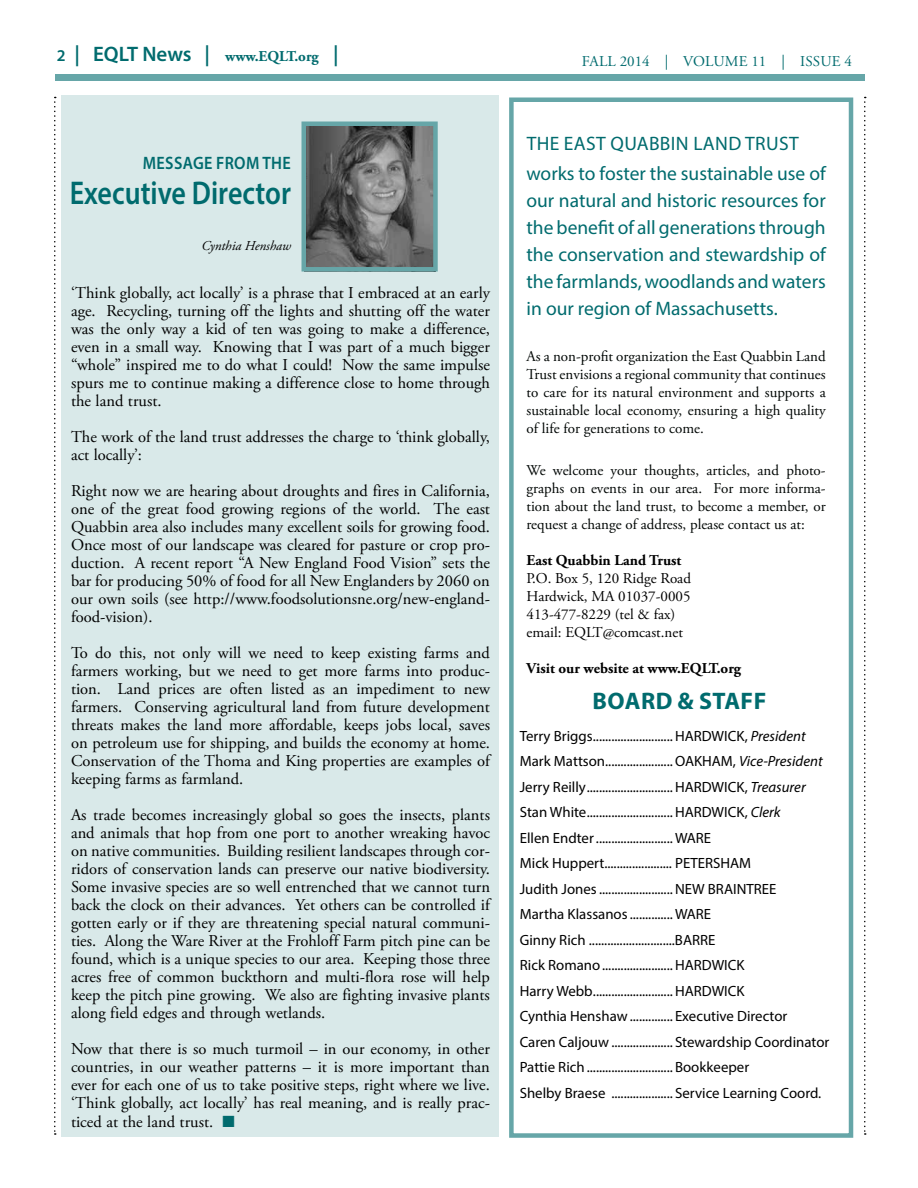
<style>
.page{position:relative;width:918px;height:1188px;background:#fff}
.page>*{position:absolute;margin:0;border:0;box-sizing:border-box;transform-origin:0 0}
.t1{font:600 33px "Myriad Pro";color:#006b6e;scale:.85 1}
.t2{font:700 24px "Myriad Pro";letter-spacing:.02em;color:#006b6e}
.t3{font:19.5px/27px "Myriad Pro";color:#006b6e;text-align:justify}
.t4{font:19.5px/30px "Myriad Pro";letter-spacing:.02em;color:#006b6e}
.t5{font:600 18px "Myriad Pro";color:#006b6e;scale:.9 1}
.t6{font:16.5px/18px "Adobe Garamond Pro";color:#000;text-align:justify}
.t7{font:15px/18px "Adobe Garamond Pro";color:#000604;text-align:justify}
.t8{font:15px/18px "Adobe Garamond Pro";color:#000100}
.t9{font:700 15px "Adobe Garamond Pro";color:#000100}
.t10{font:700 15px "Adobe Garamond Pro";color:#006b6e}
.t11{font:15px "Adobe Garamond Pro";letter-spacing:.015em;color:#006b6e}
.t12{font:14.85px/25.5px "Myriad Pro";color:#000}
.t13{font:italic 14.85px "Myriad Pro";color:#000}
.t14{font:italic 13.5px "Adobe Garamond Pro";color:#000}
.s1{font-family:"Myriad Pro";font-weight:600;font-size:16.5px}
.s2{font-family:"Myriad Pro";font-weight:600;font-size:21px}
.s3{color:#006b6e}
.s4{font-style:italic}
.s5{font-style:normal}
</style>
<div class="page">
<div style="left:55px;top:74px;width:810px;height:7px;background:#66a6a8"></div>
<svg style="left:54px;top:97px;width:2px;height:1038px"></svg>
<svg style="left:864px;top:97px;width:2px;height:1038px"></svg>
<div style="left:62px;top:95px;width:438px;height:1042px;background:#d9e9e9"></div>
<img style="left:307px;top:127px;width:126px;height:140px">
<div style="left:302px;top:122px;width:136px;height:150px;border:4px solid #66a6a8"></div>
<div style="left:509px;top:98px;width:344px;height:1040px;border:4px solid #66a6a8"></div>
<p class="t10" style="left:57px;top:48px;width:283px"><span class="s1">2</span> <span class="s2">| EQLT News |</span> www.EQLT.org <span class="s2">|</span></p>
<p class="t11" style="left:582px;top:52px;width:272px">FALL 2014 | Volume 11 | Issue 4</p>
<p class="t5" style="left:143px;top:152px;width:27px">Message</p>
<p class="t5" style="left:216px;top:152px;width:23px">from</p>
<p class="t5" style="left:262px;top:152px;width:12px">the</p>
<h1 class="t1" style="left:70px;top:172px;width:262px">Executive Director</h1>
<p class="t14" style="left:201px;top:238px;width:91px">Cynthia Henshaw</p>
<p class="t6" style="left:71px;top:284px;width:421px">‘Think globally, act locally’ is a phrase that I embraced at an early age. Recycling, turning off the lights and shutting off the water was the only way a kid of ten was going to make a difference, even in a small way. Knowing that I was part of a much bigger “whole” inspired me to do what I could! Now the same impulse spurs me to continue making a difference close to home through the land trust.</p>
<p class="t6" style="left:71px;top:428px;width:420px">The work of the land trust addresses the charge to ‘think globally, act locally’:</p>
<p class="t6" style="left:71px;top:482px;width:421px">Right now we are hearing about droughts and fires in California, one of the great food growing regions of the world. The east Quabbin area also includes many excellent soils for growing food.<br>Once most of our landscape was cleared for pasture or crop pro&shy;duction. A recent report “A New England Food Vision” sets the bar for producing 50% of food for all New Englanders by 2060 on our own soils (see http://www.foodsolutionsne.org/new-england&shy;food-vision).</p>
<p class="t6" style="left:71px;top:644px;width:421px">To do this, not only will we need to keep existing farms and farmers working, but we need to get more farms into produc&shy;tion. Land prices are often listed as an impediment to new farmers. Conserving agricultural land from future development threats makes the land more affordable, keeps jobs local, saves on petroleum use for shipping, and builds the economy at home.<br>Conservation of the Thoma and King properties are examples of keeping farms as farmland.</p>
<p class="t6" style="left:71px;top:806px;width:421px">As trade becomes increasingly global so goes the insects, plants and animals that hop from one port to another wreaking havoc on native communities. Building resilient landscapes through cor&shy;ridors of conservation lands can preserve our native biodiversity.<br>Some invasive species are so well entrenched that we cannot turn back the clock on their advances. Yet others can be controlled if gotten early or if they are threatening special natural communi&shy;ties. Along the Ware River at the Frohloff Farm pitch pine can be found, which is a unique species to our area. Keeping those three acres free of common buckthorn and multi-flora rose will help keep the pitch pine growing. We also are fighting invasive plants along field edges and through wetlands.</p>
<p class="t6" style="left:71px;top:1040px;width:420px">Now that there is so much turmoil – in our economy, in other countries, in our weather patterns – it is more important than ever for each one of us to take positive steps, right where we live. ‘Think globally, act locally’ has real meaning, and is really prac-</p>
<p class="t6" style="left:71px;top:1114px;width:165px">ticed at the land trust. <span class="s3">■</span></p>
<p class="t4" style="left:526px;top:128px;width:301px">The East Quabbin Land Trust works to foster the sustainable use of</p>
<p class="t3" style="left:526px;top:187px;width:301px">our natural and historic resources for the benefit of all generations through the conservation and stewardship of the farmlands, woodlands and waters in our region of Massachusetts.</p>
<p class="t7" style="left:526px;top:348px;width:301px">As a non-profit organization the East Quabbin Land Trust envisions a regional community that continues to care for its natural environment and supports a sustainable local economy, ensuring a high quality of life for generations to come.</p>
<p class="t7" style="left:526px;top:462px;width:301px">We welcome your thoughts, articles, and photo&shy;graphs on events in our area. For more informa&shy;tion about the land trust, to become a member, or request a change of address, please contact us at:</p>
<p class="t9" style="left:526px;top:552px;width:156px">East Quabbin Land Trust</p>
<p class="t8" style="left:526px;top:570px;width:166px">P.O. Box 5, 120 Ridge Road<br>Hardwick, MA 01037-0005<br>413-477-8229 (tel &amp; fax) email: EQLT@comcast.net</p>
<p class="t9" style="left:526px;top:660px;width:216px">Visit our website at www.EQLT.org</p>
<h2 class="t2" style="left:593px;top:686px;width:175px">BOARD &amp; STAFF</h2>
<p class="t12" style="left:520px;top:723px;width:165px">Terry Briggs..........................HARD</p>
<p class="t12" style="left:520px;top:723px;width:304px;text-indent:192px">WICK, <span class="s4">President<br></span>Mark Mattson......................OAKHAM, <span class="s4">Vice-President<br></span>Jerry Reilly............................HARD</p>
<p class="t13" style="left:712px;top:778px;width:96px"><span class="s5">WICK,</span> Treasurer</p>
<p class="t12" style="left:520px;top:799px;width:165px">Stan White............................HARD</p>
<p class="t12" style="left:712px;top:799px;width:71px">WICK, <span class="s4">Clerk</span></p>
<p class="t12" style="left:520px;top:825px;width:188px">Ellen Endter......................... WARE<br>Mick Huppert...................... PETERSHA</p>
<p class="t12" style="left:739px;top:850px;width:13px">M</p>
<p class="t12" style="left:520px;top:876px;width:197px">Judith Jones........................NEW BRAIN</p>
<p class="t12" style="left:746px;top:876px;width:16px">TREE</p>
<p class="t12" style="left:520px;top:901px;width:176px">Martha Klassanos.............. WARE<br>Ginny Rich ............................BARRE<br>Rick Romano.......................HARD</p>
<p class="t12" style="left:712px;top:952px;width:34px">WICK</p>
<p class="t12" style="left:520px;top:978px;width:165px">Harry Webb..........................HARD</p>
<p class="t12" style="left:520px;top:978px;width:311px;text-indent:192px">WICK<br>Cynthia Henshaw.............. Executive Director<br>Caren Caljouw .................... Stewardship Coordinator Pattie Rich............................ Bookkeeper<br>Shelby Braese .................... Service Learning Coord.</p>
</div>
